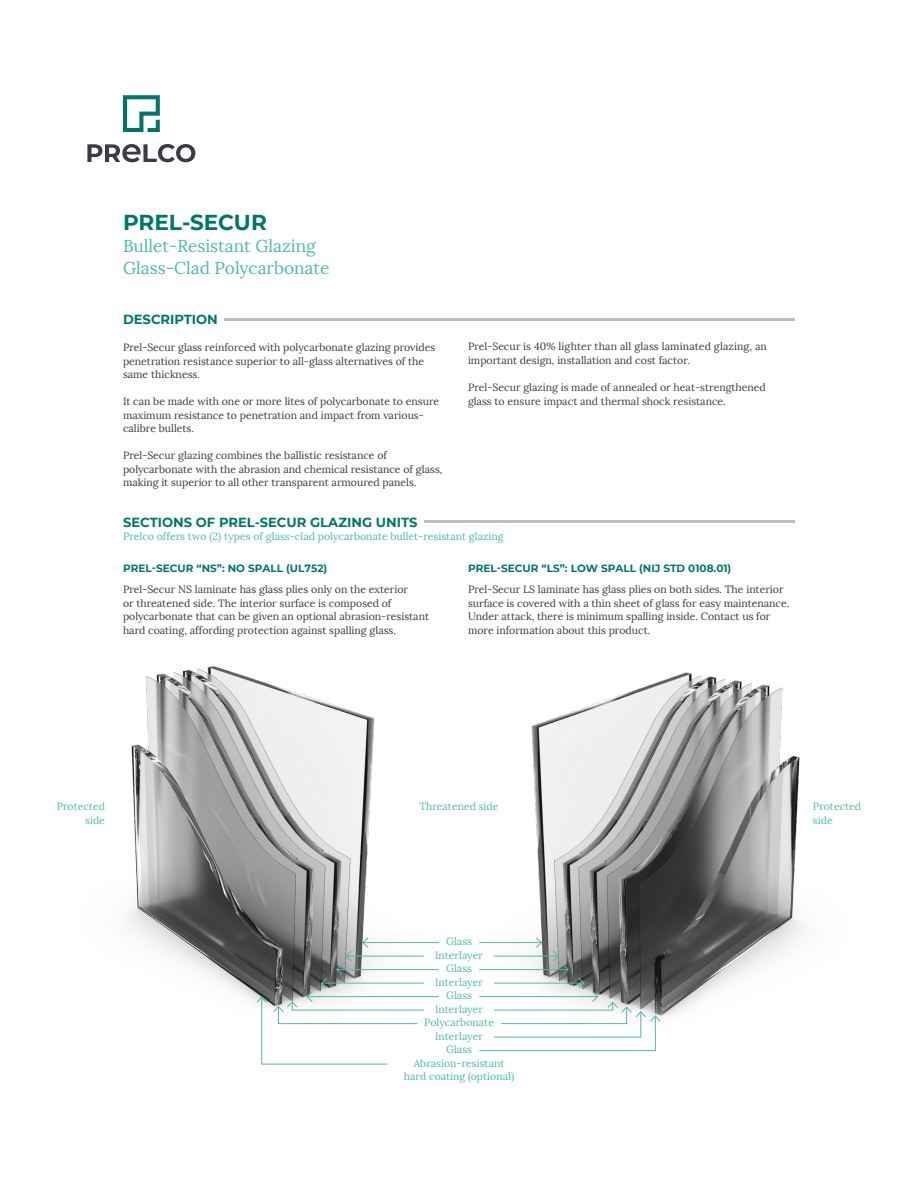
<style>
.page{position:relative;width:918px;height:1188px;background:#fff}
.page>*{position:absolute;margin:0;border:0;box-sizing:border-box;transform-origin:0 0}
.t1{font:700 21.6px "Montserrat";color:#076}
.t2{font:17.25px/22.5px "Lora";color:#51baad}
.t3{font:700 13.2px "Montserrat";color:#076}
.t4{font:10.5px/13.5px "Lora";color:#3b3c43}
.t5{font:10.5px/13.5px "Lora";color:#51baad;text-align:center}
.t6{font:700 10.5px "Montserrat";color:#076}
</style>
<div class="page">
<img style="left:127px;top:520px;width:676px;height:532px">
<svg style="left:123px;top:95px;width:37px;height:37px"></svg>
<svg style="left:87px;top:144px;width:108px;height:18px"></svg>
<hr style="left:225px;top:318px;width:570px;height:2px;background:#bcbdc2">
<hr style="left:425px;top:521px;width:370px;height:2px;background:#bcbdc2">
<svg style="left:479px;top:937px;width:182px;height:114px"></svg>
<hr style="left:363px;top:942px;width:76px;height:1px;background:#51baad">
<hr style="left:337px;top:969px;width:102px;height:1px;background:#51baad">
<hr style="left:307px;top:996px;width:132px;height:1px;background:#51baad">
<svg style="left:256px;top:937px;width:169px;height:128px"></svg>
<h1 class="t1" style="left:123px;top:206px;width:145px">PREL-SECUR</h1>
<h2 class="t2" style="left:123px;top:235px;width:208px">Bullet-Resistant Glazing<br>Glass-Clad Polycarbonate</h2>
<p class="t3" style="left:123px;top:310px;width:96px">DESCRIPTION</p>
<p class="t4" style="left:123px;top:341px;width:314px">Prel-Secur glass reinforced with polycarbonate glazing provides penetration resistance superior to all-glass alternatives of the same thickness.</p>
<p class="t4" style="left:123px;top:395px;width:318px">It can be made with one or more lites of polycarbonate to ensure maximum resistance to penetration and impact from various&shy;calibre bullets.</p>
<p class="t4" style="left:123px;top:449px;width:321px">Prel-Secur glazing combines the ballistic resistance of polycarbonate with the abrasion and chemical resistance of glass, making it superior to all other transparent armoured panels.</p>
<p class="t4" style="left:468px;top:340px;width:301px">Prel-Secur is 40% lighter than all glass laminated glazing, an important design, installation and cost factor.</p>
<p class="t4" style="left:468px;top:380px;width:299px">Prel-Secur glazing is made of annealed or heat-strengthened glass to ensure impact and thermal shock resistance.</p>
<p class="t3" style="left:123px;top:512px;width:296px">SECTIONS OF PREL-SECUR GLAZING UNITS</p>
<p class="t5" style="left:123px;top:530px;width:382px">Prelco offers two (2) types of glass-clad polycarbonate bullet-resistant glazing</p>
<p class="t6" style="left:468px;top:560px;width:265px">PREL-SECUR “LS”: LOW SPALL (NIJ STD 0108.01)</p>
<p class="t4" style="left:468px;top:583px;width:323px">Prel-Secur LS laminate has glass plies on both sides. The interior surface is covered with a thin sheet of glass for easy maintenance.<br>Under attack, there is minimum spalling inside. Contact us for more information about this product.</p>
<p class="t6" style="left:123px;top:560px;width:206px">PREL-SECUR “NS”: NO SPALL (UL752)</p>
<p class="t4" style="left:123px;top:583px;width:308px">Prel-Secur NS laminate has glass plies only on the exterior<br>or threatened side. The interior surface is composed of polycarbonate that can be given an optional abrasion-resistant hard coating, affording protection against spalling glass.</p>
<p class="t5" style="left:57px;top:800px;width:50px;text-align:right">Protected side</p>
<p class="t5" style="left:419px;top:800px;width:81px">Threatened side</p>
<p class="t5" style="left:424px;top:935px;width:71px">Glass<br>Interlayer<br>Glass<br>Interlayer<br>Glass<br>Interlayer<br>Polycarbonate</p>
<p class="t5" style="left:404px;top:1029px;width:112px">Interlayer<br>Glass<br>Abrasion-resistant hard coating (optional)</p>
<p class="t5" style="left:813px;top:800px;width:50px;text-align:left">Protected side</p>
</div>
